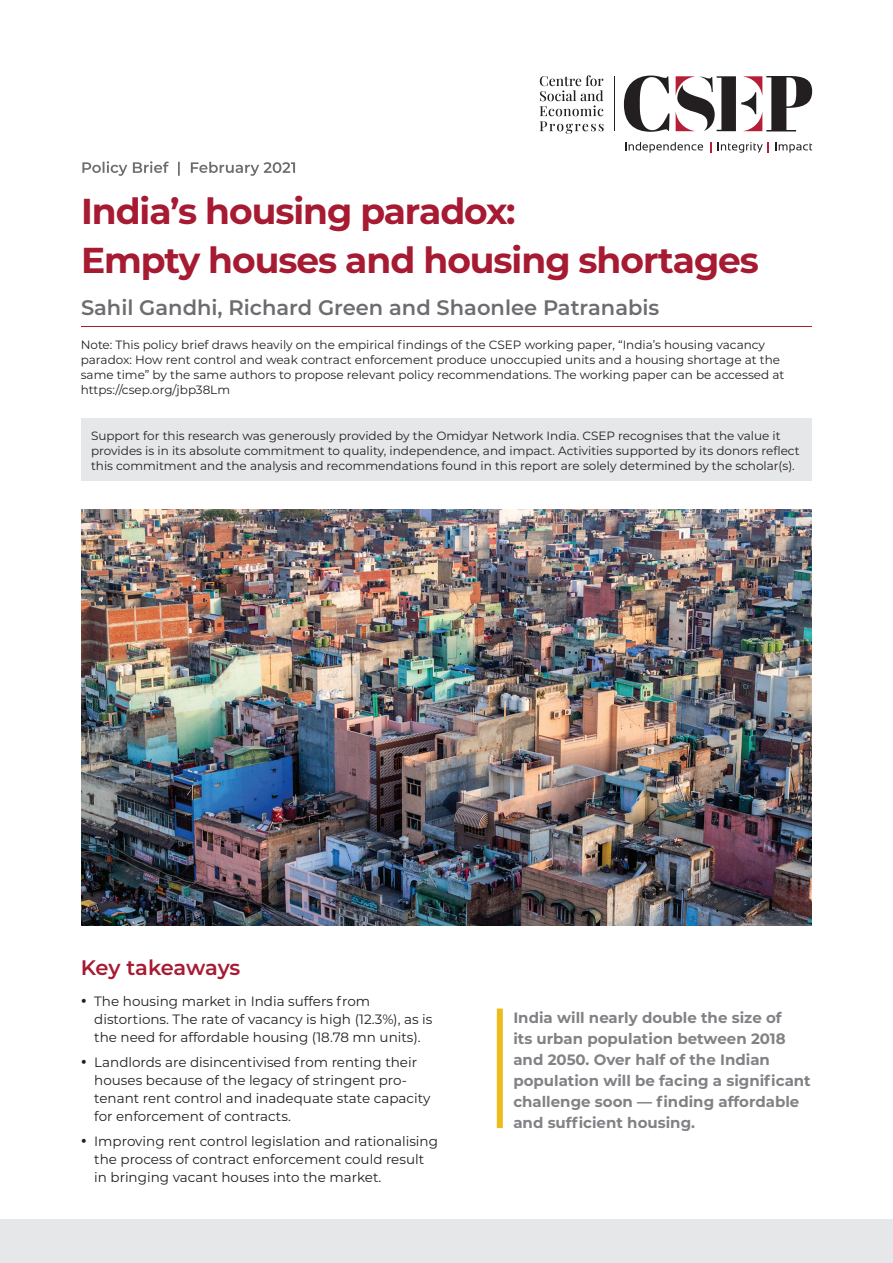
<style>
.page{position:relative;width:893px;height:1263px;background:#fff}
.page>*{position:absolute;margin:0;border:0;box-sizing:border-box;transform-origin:0 0}
.t1{font:700 36px "Montserrat";letter-spacing:-.03em;color:#a61a32}
.t2{font:600 21px "Montserrat";color:#6c6d70}
.Heading{font:600 21px "Montserrat";letter-spacing:-.01em;color:#a61a32}
.Blurb{font:700 15px/21px "Montserrat";color:#808285}
.t3{font:13.5px/18px "Montserrat";color:#231f20}
.t4{font:12px/15px "Montserrat";color:#231f20}
</style>
<div class="page">
<div style="left:0;top:1219px;width:893px;height:44px;background:#e6e7e9"></div>
<div style="left:81px;top:418px;width:731px;height:62px;background:#e6e7e9"></div>
<svg style="left:82px;top:161px;width:213px;height:15px"></svg>
<svg style="left:624px;top:76px;width:46px;height:56px"></svg>
<hr style="left:614px;top:76px;width:1px;height:55px;background:#231f20">
<svg style="left:540px;top:75px;width:64px;height:59px"></svg>
<svg style="left:625px;top:142px;width:78px;height:11px"></svg>
<svg style="left:718px;top:142px;width:51px;height:11px"></svg>
<svg style="left:775px;top:142px;width:37px;height:11px"></svg>
<svg style="left:676px;top:76px;width:136px;height:55px"></svg>
<hr style="left:81px;top:326px;width:731px;height:1px;background:#a61a32">
<img style="left:81px;top:509px;width:731px;height:417px">
<div style="left:497px;top:1008px;width:6px;height:120px;background:#edbc1c"></div>
<p class="t1" style="left:81px;top:185px;width:436px">India’s housing paradox:</p>
<p class="t1" style="left:81px;top:234px;width:679px">Empty houses and housing shortages</p>
<p class="t2" style="left:81px;top:293px;width:580px">Sahil Gandhi, Richard Green and Shaonlee Patranabis</p>
<p class="t4" style="left:81px;top:337px;width:705px">Note: This policy brief draws heavily on the empirical findings of the CSEP working paper, “India’s housing vacancy paradox: How rent control and weak contract enforcement produce unoccupied units and a housing shortage at the same time” by the same authors to propose relevant policy recommendations. The working paper can be accessed at https://csep.org/jbp38Lm</p>
<p class="t4" style="left:91px;top:428px;width:710px">Support for this research was generously provided by the Omidyar Network India. CSEP recognises that the value it provides is in its absolute commitment to quality, independence, and impact. Activities supported by its donors reflect this commitment and the analysis and recommendations found in this report are solely determined by the scholar(s).</p>
<p class="Heading" style="left:81px;top:952px;width:161px">Key takeaways</p>
<p class="t3" style="left:94px;top:992px;width:340px;text-indent:-14px">• The housing market in India suffers from distortions. The rate of vacancy is high (12.3%), as is the need for affordable housing (18.78 mn units).</p>
<p class="t3" style="left:94px;top:1053px;width:338px;text-indent:-14px">• Landlords are disincentivised from renting their houses because of the legacy of stringent pro&shy;tenant rent control and inadequate state capacity for enforcement of contracts.</p>
<p class="t3" style="left:94px;top:1132px;width:345px;text-indent:-14px">• Improving rent control legislation and rationalising the process of contract enforcement could result in bringing vacant houses into the market.</p>
<p class="Blurb" style="left:513px;top:1006px;width:299px">India will nearly double the size of<br>its urban population between 2018 and 2050. Over half of the Indian population will be facing a significant challenge soon — finding affordable and sufficient housing.</p>
</div>
